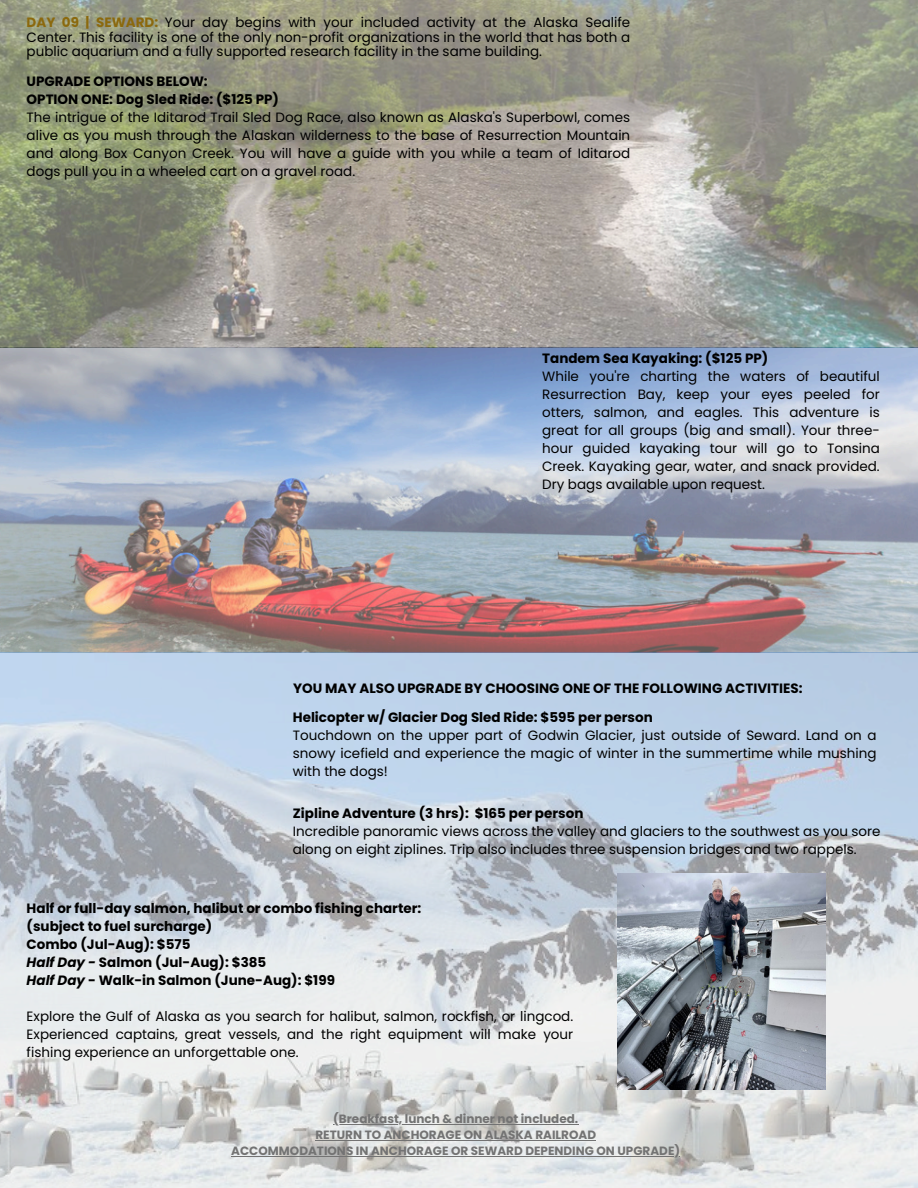
<style>
.page{position:relative;width:918px;height:1188px;background:#fff}
.page>*{position:absolute;margin:0;border:0;box-sizing:border-box;transform-origin:0 0}
.t1{font:13.5px/18px "Poppins";color:#000}
.t2{font:700 13.5px/18px "Poppins";color:#000}
.t3{font:700 12px "Poppins";color:#737373}
.s1{font-weight:700;color:#8b690e}
.s2{font-weight:700}
.s3{font-style:italic}
</style>
<div class="page">
<img style="left:0;top:0;width:918px;height:1188px">
<img style="left:618px;top:874px;width:208px;height:216px">
<hr style="left:333px;top:1124px;width:245px;height:1px;background:#737373">
<hr style="left:315px;top:1140px;width:281px;height:1px;background:#737373">
<hr style="left:231px;top:1156px;width:449px;height:1px;background:#737373">
<h3 class="t1" style="left:27px;top:15px;width:605px;line-height:14.7px;text-align:justify"><span class="s1">DAY 09 | SEWARD:</span> Your day begins with your included activity at the Alaska Sealife Center. This facility is one of the only non-profit organizations in the world that has both a public aquarium and a fully supported research facility in the same building.</h3>
<p class="t1" style="left:27px;top:72px;width:605px"><span class="s2">UPGRADE OPTIONS BELOW:<br>OPTION ONE: Dog Sled Ride: ($125 PP)<br></span>The intrigue of the Iditarod Trail Sled Dog Race, also known as Alaska's Superbowl, comes alive as you mush through the Alaskan wilderness to the base of Resurrection Mountain and along Box Canyon Creek. You will have a guide with you while a team of Iditarod dogs pull you in a wheeled cart on a gravel road.</p>
<h3 class="t1" style="left:542px;top:349px;width:339px"><span class="s2">Tandem Sea Kayaking: ($125 PP)<br></span>While you're charting the waters of beautiful Resurrection Bay, keep your eyes peeled for otters, salmon, and eagles. This adventure is great for all groups (big and small). Your three&shy;hour guided kayaking tour will go to Tonsina Creek. Kayaking gear, water, and snack provided.<br>Dry bags available upon request.</h3>
<h3 class="t2" style="left:293px;top:679px;width:511px">YOU MAY ALSO UPGRADE BY CHOOSING ONE OF THE FOLLOWING ACTIVITIES:</h3>
<p class="t1" style="left:293px;top:708px;width:585px"><span class="s2">Helicopter w/ Glacier Dog Sled Ride: $595 per person<br></span>Touchdown on the upper part of Godwin Glacier, just outside of Seward. Land on a snowy icefield and experience the magic of winter in the summertime while mushing with the dogs!</p>
<h2 class="t1" style="left:293px;top:805px;width:589px"><span class="s2">Zipline Adventure (3 hrs): $165 per person<br></span>Incredible panoramic views across the valley and glaciers to the southwest as you sore along on eight ziplines. Trip also includes three suspension bridges and two rappels.</h2>
<h3 class="t2" style="left:27px;top:899px;width:396px">Half or full-day salmon, halibut or combo fishing charter: (subject to fuel surcharge)<br>Combo (Jul-Aug): $575<br><span class="s3">Half Day -</span> Salmon (Jul-Aug): $385<br><span class="s3">Half Day</span> - Walk-in Salmon (June-Aug): $199</h3>
<h3 class="t1" style="left:27px;top:1007px;width:548px;text-align:justify">Explore the Gulf of Alaska as you search for halibut, salmon, rockfish, or lingcod.<br>Experienced captains, great vessels, and the right equipment will make your fishing experience an unforgettable one.</h3>
<p class="t3" style="left:333px;top:1110px;width:247px">(Breakfast, lunch &amp; dinner not included.</p>
<h3 class="t3" style="left:315px;top:1126px;width:282px">RETURN TO ANCHORAGE ON ALASKA RAILROAD</h3>
<h1 class="t3" style="left:231px;top:1142px;width:450px">ACCOMMODATIONS IN ANCHORAGE OR SEWARD DEPENDING ON UPGRADE)</h1>
</div>
